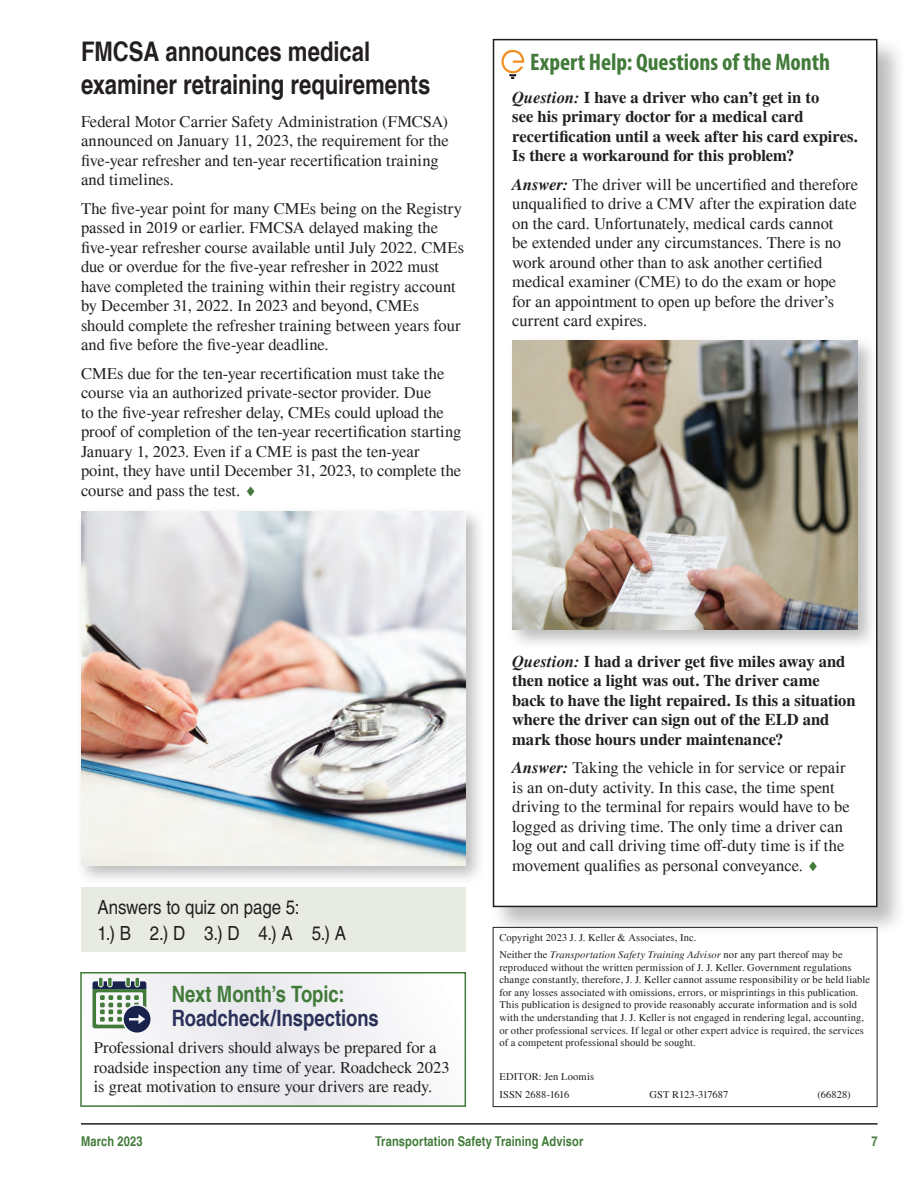
<style>
.page{position:relative;width:918px;height:1188px;background:#fff}
.page>*{position:absolute;margin:0;border:0;box-sizing:border-box;transform-origin:0 0}
.Head_Level_1{font:700 condensed 27px/33px "Helvetica LT Pro";letter-spacing:-.005em;color:#231f20}
.Expert_Help_Head{font:700 condensed 24px "Myriad Pro";color:#417a39}
.Next_month{font:700 condensed 22.5px/24px "Helvetica LT Pro";color:#2a3058}
.Answer-box{font:condensed 19.5px/25.5px "Helvetica LT Std";letter-spacing:-.005em;color:#231f20;scale:1.06 1}
.Body{font:16.5px/19.5px "Times LT Pro";color:#231f20}
.Body-2{font:700 16.5px/19.5px "Times LT Pro";color:#231f20}
.t1{font:700 condensed 13.5px "Helvetica LT Pro";letter-spacing:.01em;color:#417a39}
.Disclaimer{font:10.5px/12.6px "Times LT Pro";letter-spacing:.015em;color:#231f20}
.s1{color:#417a39}
.s2{font-style:italic}
.s3{font-weight:700;font-style:italic}
</style>
<div class="page">
<hr style="left:81px;top:1123px;width:797px;height:2px;background:#231f20">
<div style="left:493px;top:927px;width:385px;height:180px;border:1px solid #231f20"></div>
<div style="left:491px;top:37px;width:415px;height:899px;background:#231f20;opacity:.3"></div>
<div style="left:494px;top:40px;width:383px;height:866px;background:#fff"></div>
<svg style="left:501px;top:50px;width:24px;height:29px"></svg>
<div style="left:81px;top:973px;width:384px;height:133px;background:#f2f2f5"></div>
<div style="left:80px;top:972px;width:386px;height:135px;border:2px solid #417a39"></div>
<svg style="left:93px;top:978px;width:57px;height:55px"></svg>
<div style="left:81px;top:888px;width:385px;height:64px;background:#e7ebe1"></div>
<div style="left:507px;top:335px;width:371px;height:316px;background:#231f20;opacity:.3"></div>
<img style="left:512px;top:341px;width:346px;height:289px">
<div style="left:75px;top:506px;width:412px;height:381px;background:#231f20;opacity:.3"></div>
<img style="left:81px;top:511px;width:385px;height:355px">
<p class="Head_Level_1" style="left:81px;top:35px;width:351px">FMCSA announces medical examiner retraining requirements</p>
<p class="Body" style="left:81px;top:111px;width:369px">Federal Motor Carrier Safety Administration (FMCSA) announced on January 11, 2023, the requirement for the five-year refresher and ten-year recertification training and timelines.</p>
<p class="Body" style="left:81px;top:198px;width:385px">The five-year point for many CMEs being on the Registry passed in 2019 or earlier. FMCSA delayed making the five-year refresher course available until July 2022. CMEs due or overdue for the five-year refresher in 2022 must have completed the training within their registry account by December 31, 2022. In 2023 and beyond, CMEs should complete the refresher training between years four and five before the five-year deadline.</p>
<p class="Body" style="left:81px;top:363px;width:382px">CMEs due for the ten-year recertification must take the course via an authorized private-sector provider. Due<br>to the five-year refresher delay, CMEs could upload the proof of completion of the ten-year recertification starting January 1, 2023. Even if a CME is past the ten-year point, they have until December 31, 2023, to complete the course and pass the test. <span class="s1">♦</span></p>
<p class="Expert_Help_Head" style="left:530px;top:47px;width:302px">Expert Help: Questions of the Month</p>
<p class="Body-2" style="left:512px;top:87px;width:347px"><span class="s2">Question:</span> I have a driver who can’t get in to<br>see his primary doctor for a medical card recertification until a week after his card expires.<br>Is there a workaround for this problem?</p>
<p class="Body" style="left:512px;top:174px;width:347px"><span class="s3">Answer:</span> The driver will be uncertified and therefore unqualified to drive a CMV after the expiration date on the card. Unfortunately, medical cards cannot<br>be extended under any circumstances. There is no work around other than to ask another certified medical examiner (CME) to do the exam or hope for an appointment to open up before the driver’s current card expires.</p>
<p class="Answer-box" style="left:98px;top:894px;width:236px">Answers to quiz on page 5:<br>1.) B 2.) D 3.) D 4.) A 5.) A</p>
<p class="Next_month" style="left:172px;top:982px;width:209px"><span class="s1">Next Month’s Topic:<br></span>Roadcheck/Inspections</p>
<p class="Body" style="left:94px;top:1038px;width:357px">Professional drivers should always be prepared for a roadside inspection any time of year. Roadcheck 2023 is great motivation to ensure your drivers are ready.</p>
<p class="Body-2" style="left:512px;top:651px;width:345px"><span class="s2">Question:</span> I had a driver get five miles away and then notice a light was out. The driver came back to have the light repaired. Is this a situation where the driver can sign out of the ELD and mark those hours under maintenance?</p>
<p class="Body" style="left:512px;top:758px;width:339px"><span class="s3">Answer:</span> Taking the vehicle in for service or repair is an on-duty activity. In this case, the time spent driving to the terminal for repairs would have to be logged as driving time. The only time a driver can log out and call driving time off-duty time is if the movement qualifies as personal conveyance. <span class="s1">♦</span></p>
<p class="Disclaimer" style="left:500px;top:931px;width:199px">Copyright 2023 J. J. Keller &amp; Associates, Inc.</p>
<p class="Disclaimer" style="left:500px;top:948px;width:372px">Neither the <span class="s2">Transportation Safety Training Advisor</span> nor any part thereof may be reproduced without the written permission of J. J. Keller. Government regulations change constantly, therefore, J. J. Keller cannot assume responsibility or be held liable for any losses associated with omissions, errors, or misprintings in this publication.<br>This publication is designed to provide reasonably accurate information and is sold with the understanding that J. J. Keller is not engaged in rendering legal, accounting, or other professional services. If legal or other expert advice is required, the services of a competent professional should be sought.</p>
<p class="Disclaimer" style="left:500px;top:1071px;width:96px">EDITOR: Jen Loomis</p>
<p class="Disclaimer" style="left:500px;top:1088px;width:71px">ISSN 2688-1616</p>
<p class="Disclaimer" style="left:650px;top:1088px;width:81px">GST R123-317687</p>
<p class="Disclaimer" style="left:818px;top:1088px;width:35px">(66828)</p>
<p class="t1" style="left:81px;top:1133px;width:63px">March 2023</p>
<p class="t1" style="left:375px;top:1133px;width:210px">Transportation Safety Training Advisor</p>
<p class="t1" style="left:871px;top:1133px;width:8px">7</p>
</div>
